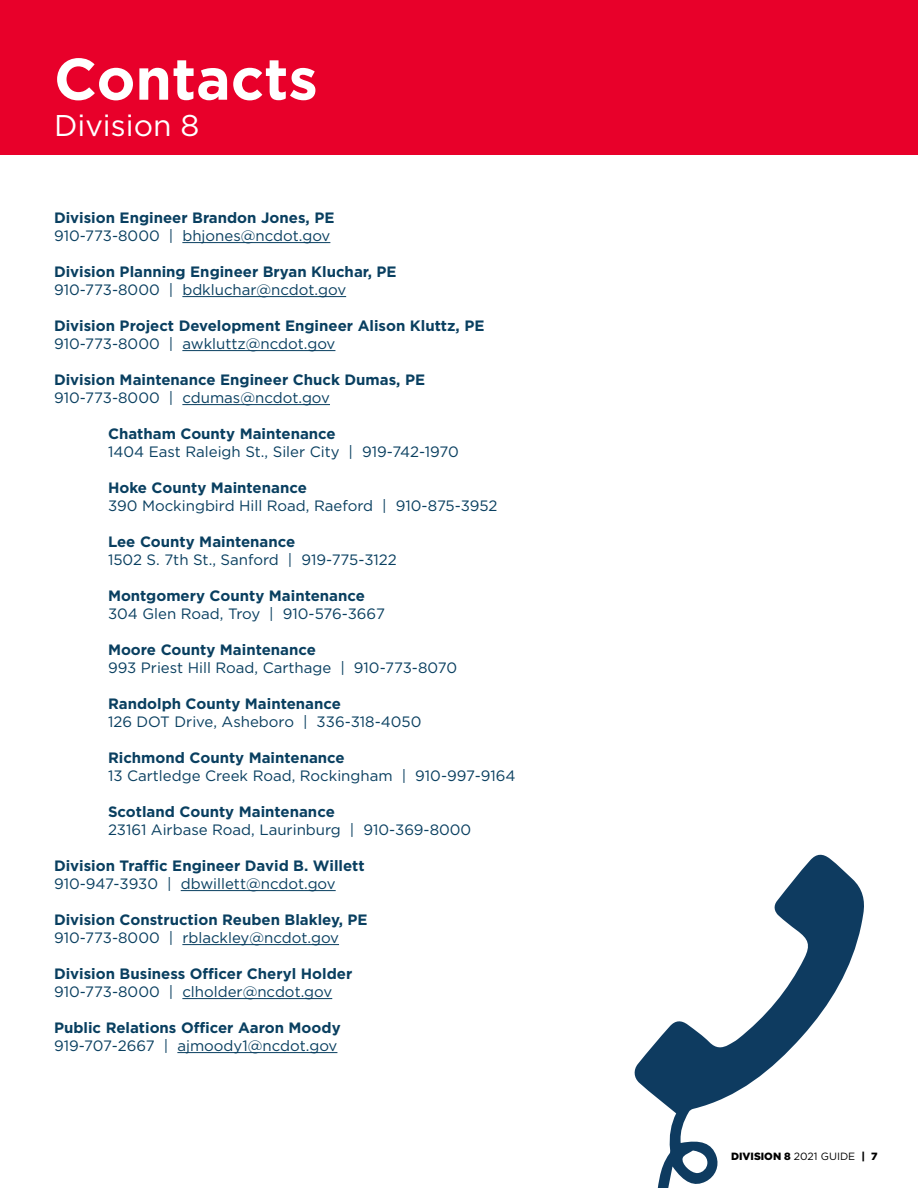
<style>
.page{position:relative;width:918px;height:1188px;background:#fff}
.page>*{position:absolute;margin:0;border:0;box-sizing:border-box;transform-origin:0 0}
.t1{font:700 58.5px "Gotham";color:#fff}
.t2{font:30px "Gotham";color:#fff}
.t3{font:15px "Gotham";color:#093f60}
.t4{font:700 15px "Gotham";color:#093f60}
.t5{font:900 10.5px "Gotham";color:#000}
.s1{font-weight:400}
</style>
<div class="page">
<div style="left:0;top:0;width:918px;height:154px;background:#e8002a"></div>
<hr style="left:182px;top:242px;width:148px;height:1px;background:#093f60">
<hr style="left:182px;top:296px;width:164px;height:1px;background:#093f60">
<hr style="left:182px;top:350px;width:153px;height:1px;background:#093f60">
<hr style="left:182px;top:404px;width:148px;height:1px;background:#093f60">
<hr style="left:181px;top:890px;width:155px;height:1px;background:#093f60">
<hr style="left:182px;top:944px;width:157px;height:1px;background:#093f60">
<hr style="left:182px;top:998px;width:150px;height:1px;background:#093f60">
<hr style="left:177px;top:1052px;width:160px;height:1px;background:#093f60">
<svg style="left:634px;top:854px;width:230px;height:334px"></svg>
<h1 class="t1" style="left:54px;top:40px;width:265px">Contacts</h1>
<h2 class="t2" style="left:54px;top:106px;width:147px">Division 8</h2>
<p class="t4" style="left:54px;top:207px;width:282px">Division Engineer Brandon Jones, PE</p>
<p class="t3" style="left:54px;top:226px;width:278px">910-773-8000 | bhjones@ncdot.gov</p>
<p class="t4" style="left:54px;top:261px;width:344px">Division Planning Engineer Bryan Kluchar, PE</p>
<p class="t3" style="left:54px;top:280px;width:294px">910-773-8000 | bdkluchar@ncdot.gov</p>
<p class="t4" style="left:54px;top:315px;width:432px">Division Project Development Engineer Alison Kluttz, PE</p>
<p class="t3" style="left:54px;top:334px;width:283px">910-773-8000 | awkluttz@ncdot.gov</p>
<p class="t4" style="left:54px;top:369px;width:373px">Division Maintenance Engineer Chuck Dumas, PE</p>
<p class="t3" style="left:54px;top:388px;width:278px">910-773-8000 | cdumas@ncdot.gov</p>
<p class="t4" style="left:108px;top:423px;width:229px">Chatham County Maintenance</p>
<p class="t3" style="left:108px;top:442px;width:353px">1404 East Raleigh St., Siler City | 919-742-1970</p>
<p class="t4" style="left:108px;top:477px;width:200px">Hoke County Maintenance</p>
<p class="t3" style="left:108px;top:496px;width:391px">390 Mockingbird Hill Road, Raeford | 910-875-3952</p>
<p class="t4" style="left:108px;top:531px;width:189px">Lee County Maintenance</p>
<p class="t3" style="left:108px;top:550px;width:290px">1502 S. 7th St., Sanford | 919-775-3122</p>
<p class="t4" style="left:108px;top:585px;width:258px">Montgomery County Maintenance</p>
<p class="t3" style="left:108px;top:604px;width:278px">304 Glen Road, Troy | 910-576-3667</p>
<p class="t4" style="left:108px;top:639px;width:210px">Moore County Maintenance</p>
<p class="t3" style="left:108px;top:658px;width:351px">993 Priest Hill Road, Carthage | 910-773-8070</p>
<p class="t4" style="left:108px;top:693px;width:235px">Randolph County Maintenance</p>
<p class="t3" style="left:108px;top:712px;width:315px">126 DOT Drive, Asheboro | 336-318-4050</p>
<p class="t4" style="left:108px;top:747px;width:238px">Richmond County Maintenance</p>
<p class="t3" style="left:108px;top:766px;width:409px">13 Cartledge Creek Road, Rockingham | 910-997-9164</p>
<p class="t4" style="left:108px;top:801px;width:228px">Scotland County Maintenance</p>
<p class="t3" style="left:108px;top:820px;width:365px">23161 Airbase Road, Laurinburg | 910-369-8000</p>
<p class="t4" style="left:54px;top:855px;width:312px">Division Traffic Engineer David B. Willett</p>
<p class="t3" style="left:54px;top:874px;width:283px">910-947-3930 | dbwillett@ncdot.gov</p>
<p class="t4" style="left:54px;top:909px;width:315px">Division Construction Reuben Blakley, PE</p>
<p class="t3" style="left:54px;top:928px;width:287px">910-773-8000 | rblackley@ncdot.gov</p>
<p class="t4" style="left:54px;top:963px;width:300px">Division Business Officer Cheryl Holder</p>
<p class="t3" style="left:54px;top:982px;width:280px">910-773-8000 | clholder@ncdot.gov</p>
<p class="t4" style="left:54px;top:1017px;width:288px">Public Relations Officer Aaron Moody</p>
<p class="t3" style="left:54px;top:1036px;width:285px">919-707-2667 | ajmoody1@ncdot.gov</p>
<p class="t5" style="left:731px;top:1150px;width:148px">DIVISION 8 <span class="s1">2021 GUIDE</span> | 7</p>
</div>
